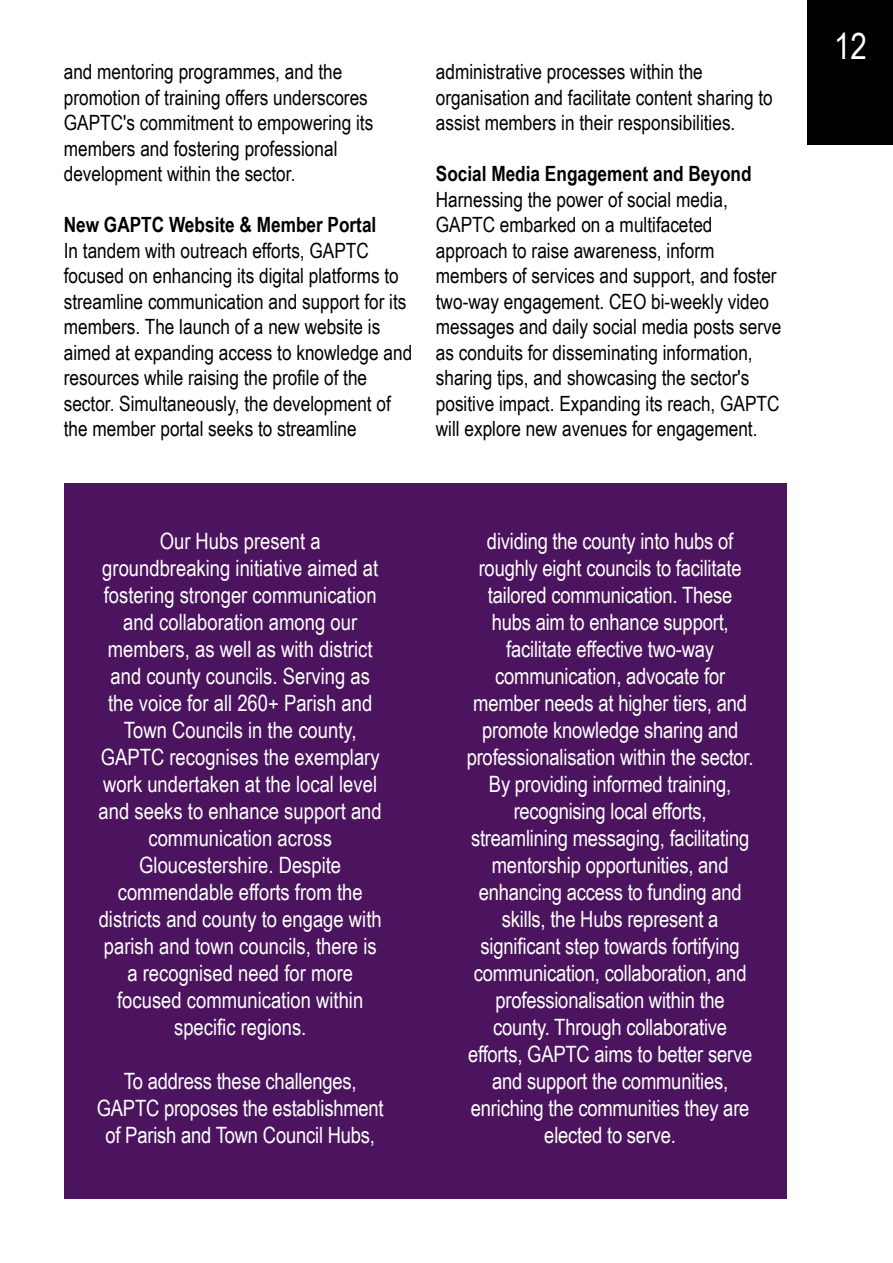
<style>
.page{position:relative;width:893px;height:1263px;background:#fff}
.page>*{position:absolute;margin:0;border:0;box-sizing:border-box;transform-origin:0 0}
.t1{font:36px "Arial Narrow";color:#fff}
.t2{font:22.5px/27px "Arial Narrow";letter-spacing:-.01em;color:#fff;text-align:center}
.t3{font:21px/25.5px "Arial Narrow";color:#000}
.t4{font:700 21px "Arial Narrow";color:#000}
</style>
<div class="page">
<div style="left:808px;top:0;width:85px;height:145px;background:#000"></div>
<div style="left:64px;top:483px;width:723px;height:716px;background:#4c145e"></div>
<p class="t3" style="left:64px;top:58px;width:311px">and mentoring programmes, and the promotion of training offers underscores GAPTC's commitment to empowering its members and fostering professional development within the sector.</p>
<p class="t4" style="left:64px;top:209px;width:314px">New GAPTC Website &amp; Member Portal</p>
<p class="t3" style="left:64px;top:237px;width:350px">In tandem with outreach efforts, GAPTC focused on enhancing its digital platforms to streamline communication and support for its members. The launch of a new website is aimed at expanding access to knowledge and resources while raising the profile of the sector. Simultaneously, the development of the member portal seeks to streamline</p>
<p class="t3" style="left:436px;top:58px;width:338px">administrative processes within the organisation and facilitate content sharing to assist members in their responsibilities.</p>
<p class="t4" style="left:436px;top:158px;width:317px">Social Media Engagement and Beyond</p>
<p class="t3" style="left:436px;top:186px;width:347px">Harnessing the power of social media, GAPTC embarked on a multifaceted approach to raise awareness, inform members of services and support, and foster two-way engagement. CEO bi-weekly video messages and daily social media posts serve as conduits for disseminating information, sharing tips, and showcasing the sector's positive impact. Expanding its reach, GAPTC will explore new avenues for engagement.</p>
<p class="t2" style="left:99px;top:526px;width:285px">Our Hubs present a groundbreaking initiative aimed at fostering stronger communication and collaboration among our members, as well as with district and county councils. Serving as the voice for all 260+ Parish and<br>Town Councils in the county,<br>GAPTC recognises the exemplary work undertaken at the local level and seeks to enhance support and communication across<br>Gloucestershire. Despite commendable efforts from the districts and county to engage with parish and town councils, there is a recognised need for more focused communication within specific regions.</p>
<p class="t2" style="left:97px;top:1066px;width:288px">To address these challenges,<br>GAPTC proposes the establishment of Parish and Town Council Hubs,</p>
<p class="t2" style="left:467px;top:526px;width:288px">dividing the county into hubs of roughly eight councils to facilitate tailored communication. These hubs aim to enhance support, facilitate effective two-way communication, advocate for member needs at higher tiers, and promote knowledge sharing and professionalisation within the sector.<br>By providing informed training, recognising local efforts, streamlining messaging, facilitating mentorship opportunities, and enhancing access to funding and skills, the Hubs represent a significant step towards fortifying communication, collaboration, and professionalisation within the county. Through collaborative efforts, GAPTC aims to better serve and support the communities, enriching the communities they are elected to serve.</p>
<h1 class="t1" style="left:834px;top:20px;width:34px">12</h1>
</div>
